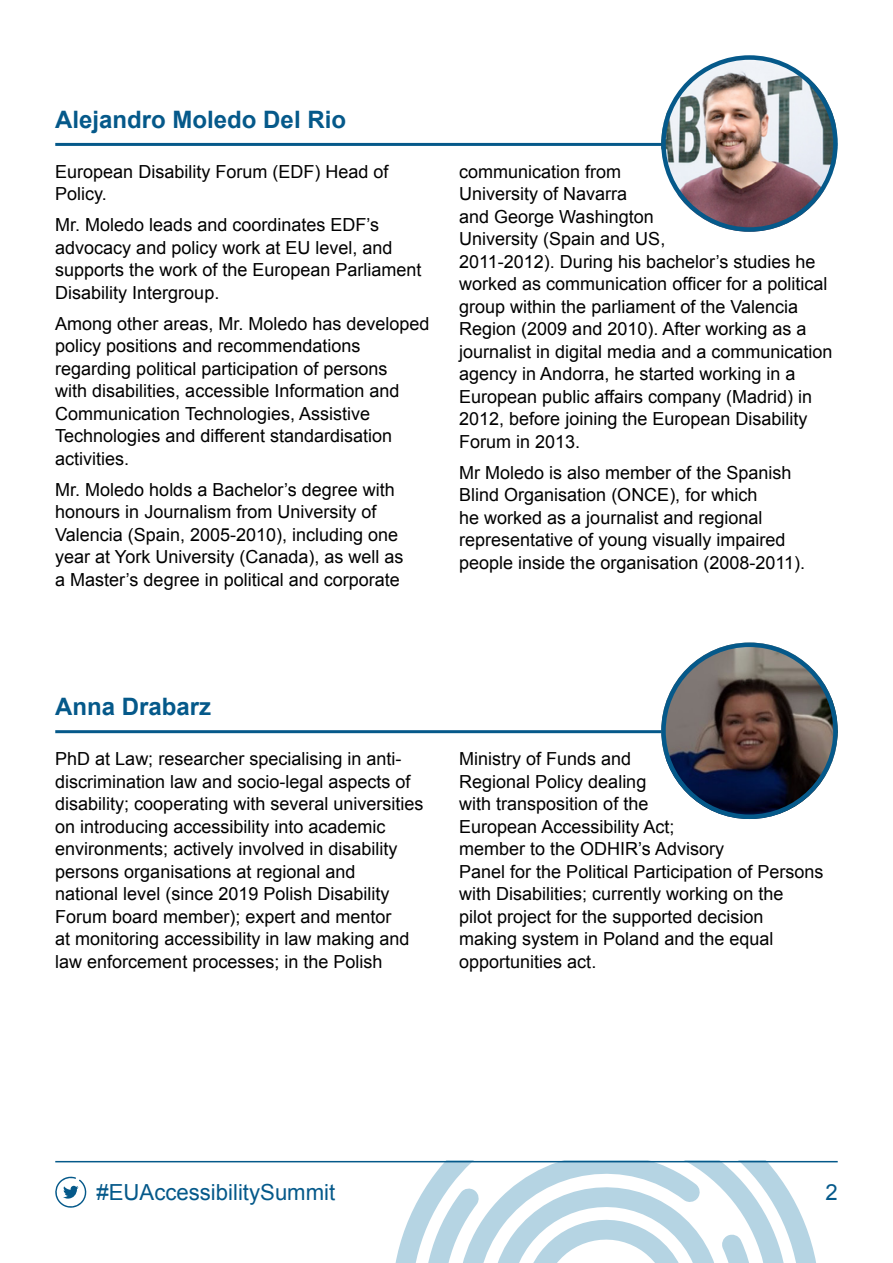
<style>
.page{position:relative;width:893px;height:1263px;background:#fff}
.page>*{position:absolute;margin:0;border:0;box-sizing:border-box;transform-origin:0 0}
.t1{font:700 24px "Arial";color:#05598a}
.t2{font:22.2px "Arial";color:#05598a}
.t3{font:18px/22.5px "Arial";color:#000}
</style>
<div class="page">
<hr style="left:55px;top:143px;width:783px;height:3px;background:#05598a">
<img style="left:661px;top:55px;width:177px;height:177px;border-radius:88px">
<div style="left:661px;top:55px;width:177px;height:177px;border:4px solid #05598a;border-radius:50%"></div>
<hr style="left:55px;top:730px;width:783px;height:3px;background:#05598a">
<img style="left:661px;top:642px;width:177px;height:177px;border-radius:88px">
<div style="left:661px;top:642px;width:177px;height:177px;border:4px solid #05598a;border-radius:50%"></div>
<svg style="left:55px;top:1176px;width:32px;height:32px"></svg>
<svg style="left:387px;top:1162px;width:451px;height:101px"></svg>
<hr style="left:55px;top:1161px;width:783px;height:1px;background:#05598a">
<p class="t1" style="left:55px;top:104px;width:292px">Alejandro Moledo Del Rio</p>
<p class="t3" style="left:55px;top:160px;width:335px">European Disability Forum (EDF) Head of<br>Policy.</p>
<p class="t3" style="left:55px;top:214px;width:368px">Mr. Moledo leads and coordinates EDF’s advocacy and policy work at EU level, and supports the work of the European Parliament Disability Intergroup.</p>
<p class="t3" style="left:55px;top:312px;width:376px">Among other areas, Mr. Moledo has developed policy positions and recommendations regarding political participation of persons<br>with disabilities, accessible Information and Communication Technologies, Assistive Technologies and different standardisation activities.</p>
<p class="t3" style="left:55px;top:479px;width:350px">Mr. Moledo holds a Bachelor’s degree with honours in Journalism from University of Valencia (Spain, 2005-2010), including one year at York University (Canada), as well as a Master’s degree in political and corporate</p>
<p class="t3" style="left:459px;top:160px;width:375px">communication from<br>University of Navarra<br>and George Washington<br>University (Spain and US,<br>2011-2012). During his bachelor’s studies he worked as communication officer for a political group within the parliament of the Valencia Region (2009 and 2010). After working as a journalist in digital media and a communication agency in Andorra, he started working in a European public affairs company (Madrid) in 2012, before joining the European Disability Forum in 2013.</p>
<p class="t3" style="left:459px;top:461px;width:347px">Mr Moledo is also member of the Spanish Blind Organisation (ONCE), for which<br>he worked as a journalist and regional representative of young visually impaired people inside the organisation (2008-2011).</p>
<p class="t1" style="left:55px;top:691px;width:158px">Anna Drabarz</p>
<p class="t3" style="left:55px;top:748px;width:370px">PhD at Law; researcher specialising in anti&shy;discrimination law and socio-legal aspects of disability; cooperating with several universities on introducing accessibility into academic environments; actively involved in disability persons organisations at regional and<br>national level (since 2019 Polish Disability Forum board member); expert and mentor<br>at monitoring accessibility in law making and law enforcement processes; in the Polish</p>
<p class="t3" style="left:459px;top:748px;width:366px">Ministry of Funds and<br>Regional Policy dealing<br>with transposition of the<br>European Accessibility Act;<br>member to the ODHIR’s Advisory<br>Panel for the Political Participation of Persons with Disabilities; currently working on the<br>pilot project for the supported decision making system in Poland and the equal opportunities act.</p>
<p class="t2" style="left:96px;top:1178px;width:240px">#EUAccessibilitySummit</p>
<p class="t2" style="left:825px;top:1178px;width:14px">2</p>
</div>
